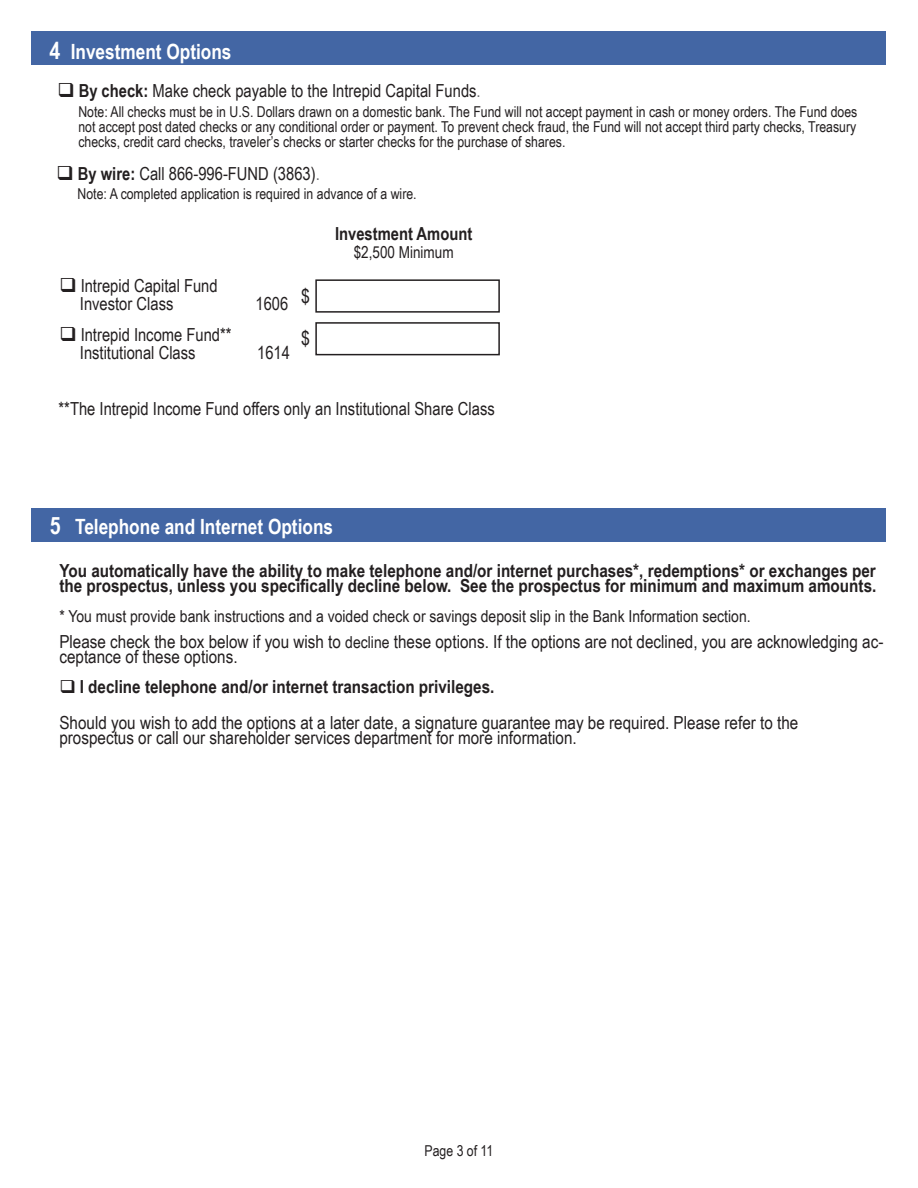
<style>
.page{position:relative;width:918px;height:1188px;background:#fff}
.page>*{position:absolute;margin:0;border:0;box-sizing:border-box;transform-origin:0 0}
.t1{font:700 24px "Arial Narrow";color:#fff}
.t2{font:700 21px "Arial Narrow";color:#fff}
.t3{font:19.5px "Arial Narrow";color:#231f20}
.t4{font:18px/15px "Arial Narrow";color:#231f20}
.t5{font:700 18px/15px "Arial Narrow";color:#231f20}
.t6{font:16.5px "Arial Narrow";color:#231f20}
.t7{font:15px/15px "Arial Narrow";color:#231f20;text-align:justify}
.s1{font-weight:700}
.s2{color:#6c6d70}
.s3{font-size:24px}
.s4{font-size:16.5px}
</style>
<div class="page">
<div style="left:32px;top:32px;width:854px;height:33px;background:#4366a4"></div>
<div style="left:32px;top:508px;width:854px;height:34px;background:#4366a4"></div>
<div style="left:315px;top:279px;width:185px;height:34px;border:2px solid #231f20"></div>
<div style="left:315px;top:322px;width:185px;height:33px;border:2px solid #231f20"></div>
<p class="t1" style="left:49px;top:33px;width:12px">4</p>
<p class="t2" style="left:71px;top:35px;width:162px">Investment Options</p>
<p class="t4" style="left:57px;top:83px;width:425px">❑ <span class="s1">By check:</span> Make check payable to the Intrepid Capital Funds<span class="s2">.</span></p>
<p class="t7" style="left:78px;top:104px;width:781px">Note: All checks must be in U.S. Dollars drawn on a domestic bank. The Fund will not accept payment in cash or money orders. The Fund does not accept post dated checks or any conditional order or payment. To prevent check fraud, the Fund will not accept third party checks, Treasury checks, credit card checks, traveler’s checks or starter checks for the purchase of shares.</p>
<p class="t4" style="left:57px;top:165px;width:265px">❑ <span class="s1">By wire:</span> Call 866-996-FUND (3863)<span class="s2">.</span></p>
<p class="t7" style="left:78px;top:186px;width:341px">Note: A completed application is required in advance of a wire.</p>
<p class="t5" style="left:335px;top:225px;width:139px">Investment Amount</p>
<p class="t6" style="left:354px;top:240px;width:102px">$2,500 Minimum</p>
<p class="t4" style="left:59px;top:278px;width:160px">❑ Intrepid Capital Fund</p>
<p class="t4" style="left:80px;top:296px;width:95px">Investor Class</p>
<p class="t4" style="left:256px;top:296px;width:34px">1606</p>
<p class="t4" style="left:59px;top:327px;width:174px">❑ Intrepid Income Fund**</p>
<p class="t4" style="left:80px;top:345px;width:117px">Institutional Class</p>
<p class="t4" style="left:257px;top:345px;width:34px">1614</p>
<p class="t3" style="left:301px;top:282px;width:10px">$</p>
<p class="t3" style="left:301px;top:323px;width:10px">$</p>
<p class="t4" style="left:59px;top:401px;width:438px">**The Intrepid Income Fund offers only an Institutional Share Class</p>
<p class="t2" style="left:50px;top:511px;width:285px"><span class="s3">5</span> Telephone and Internet Options</p>
<p class="t5" style="left:59px;top:563px;width:819px">You automatically have the ability to make telephone and/or internet purchases*, redemptions* or exchanges per the prospectus, unless you specifically decline below. See the prospectus for minimum and maximum amounts.</p>
<p class="t6" style="left:59px;top:604px;width:693px">* You must provide bank instructions and a voided check or savings deposit slip in the Bank Information section.</p>
<p class="t4" style="left:59px;top:633px;width:826px">Please check the box below if you wish to <span class="s4">decline</span> these options. If the options are not declined, you are acknowledging ac&shy;ceptance of these options.</p>
<p class="t5" style="left:59px;top:678px;width:437px">❑ I decline telephone and/or internet transaction privileges.</p>
<p class="t4" style="left:59px;top:714px;width:740px">Should you wish to add the options at a later date, a signature guarantee may be required. Please refer to the prospectus or call our shareholder services department for more information.</p>
<p class="t7" style="left:425px;top:1142px;width:70px">Page 3 of 11</p>
</div>
